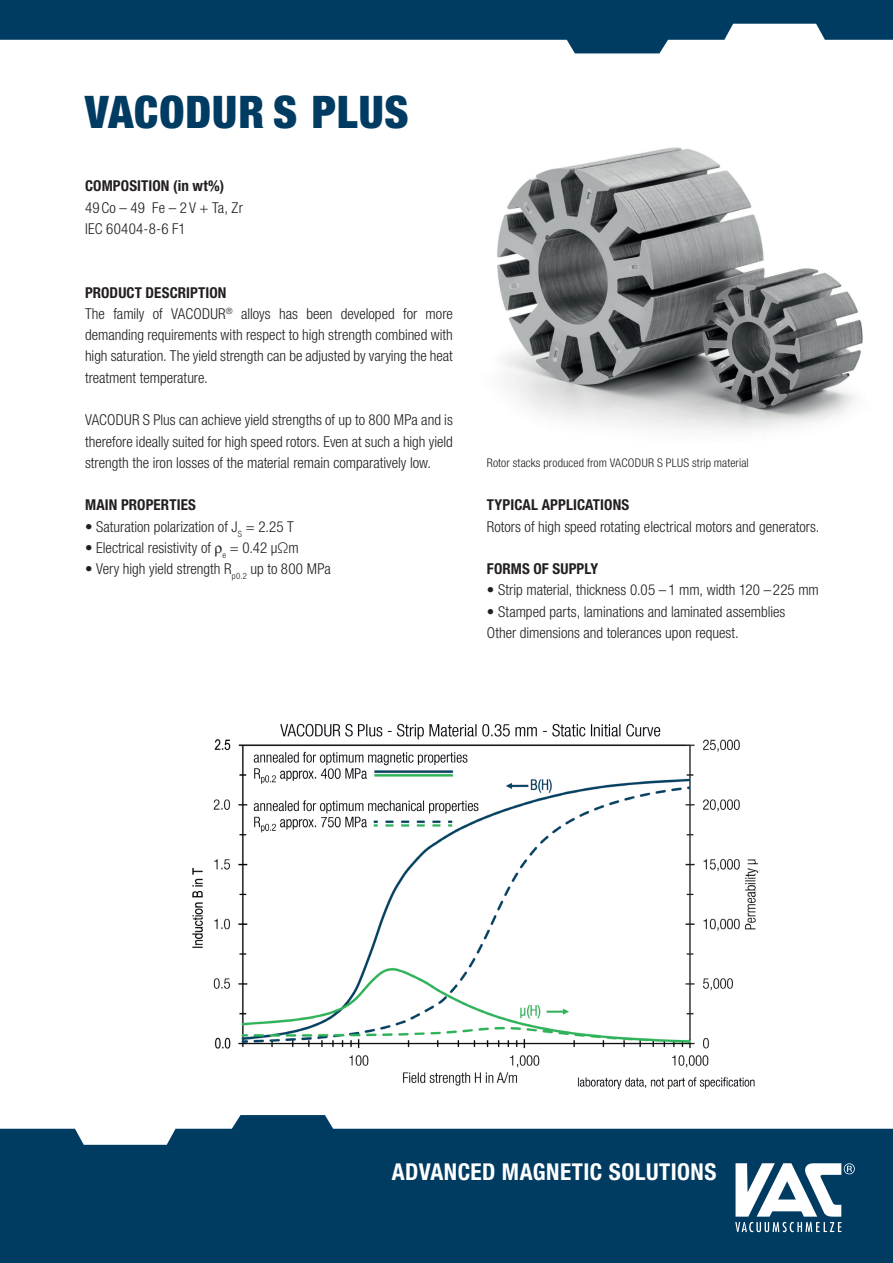
<style>
.page{position:relative;width:893px;height:1263px;background:#fff}
.page>*{position:absolute;margin:0;border:0;box-sizing:border-box;transform-origin:0 0}
.t1{font:900 condensed 45px "Helvetica Neue LT Pro";letter-spacing:.02em;color:#003b62}
.t2{font:700 condensed 23.25px "Helvetica Neue LT Pro";letter-spacing:.02em;color:#fff}
.t3{font:300 condensed 15px/21.3px "Helvetica Neue LT Pro";color:#231f20}
.t4{font:700 condensed 15px "Helvetica Neue LT Pro";letter-spacing:.01em;color:#231f20}
.t5{font:300 condensed 12px "Helvetica Neue LT Pro";letter-spacing:.01em;color:#231f20}
.s1{font-weight:700}
</style>
<div class="page">
<svg style="left:0;top:1115px;width:893px;height:148px;background:#194e71"></svg>
<svg style="left:0;top:0;width:893px;height:53px;fill:#003b62"></svg>
<svg style="left:735px;top:1163px;width:120px;height:69px"></svg>
<img style="left:497px;top:147px;width:366px;height:285px">
<img style="left:192px;top:723px;width:568px;height:366px">
<h1 class="t1" style="left:85px;top:85px;width:325px">VACODUR S PLUS</h1>
<p class="t4" style="left:85px;top:177px;width:141px">COMPOSITION (in wt%)</p>
<p class="t3" style="left:85px;top:197px;width:159px">49Co – 49 Fe – 2 V + Ta, Zr<br>IEC 60404-8-6 F1</p>
<p class="t3" style="left:85px;top:282px;width:369px"><span class="s1">PRODUCT DESCRIPTION<br></span>The family of VACODUR<sup>®</sup> alloys has been developed for more demanding requirements with respect to high strength combined with high saturation. The yield strength can be adjusted by varying the heat treatment temperature.</p>
<p class="t3" style="left:85px;top:409px;width:369px;text-align:justify">VACODUR S Plus can achieve yield strengths of up to 800 MPa and is therefore ideally suited for high speed rotors. Even at such a high yield strength the iron losses of the material remain comparatively low.</p>
<p class="t4" style="left:85px;top:496px;width:112px">MAIN PROPERTIES</p>
<p class="t3" style="left:85px;top:515px;width:210px">• Saturation polarization of J<sub>S</sub> = 2.25 T</p>
<p class="t3" style="left:85px;top:537px;width:215px">• Electrical resistivity of <sub>e</sub> = 0.42 µΩm</p>
<p class="t3" style="left:85px;top:558px;width:247px">• Very high yield strength R<sub>p0.2</sub> up to 800 MPa</p>
<p class="t5" style="left:487px;top:456px;width:263px">Rotor stacks produced from VACODUR S PLUS strip material</p>
<p class="t4" style="left:487px;top:496px;width:144px">TYPICAL APPLICATIONS</p>
<p class="t3" style="left:487px;top:515px;width:334px">Rotors of high speed rotating electrical motors and generators.</p>
<p class="t4" style="left:487px;top:560px;width:113px">FORMS OF SUPPLY</p>
<p class="t3" style="left:487px;top:579px;width:333px">• Strip material, thickness 0.05 – 1 mm, width 120 – 225 mm</p>
<p class="t3" style="left:487px;top:601px;width:300px">• Stamped parts, laminations and laminated assemblies<br>Other dimensions and tolerances upon request.</p>
<h2 class="t2" style="left:392px;top:1157px;width:326px">ADVANCED MAGNETIC SOLUTIONS</h2>
</div>
